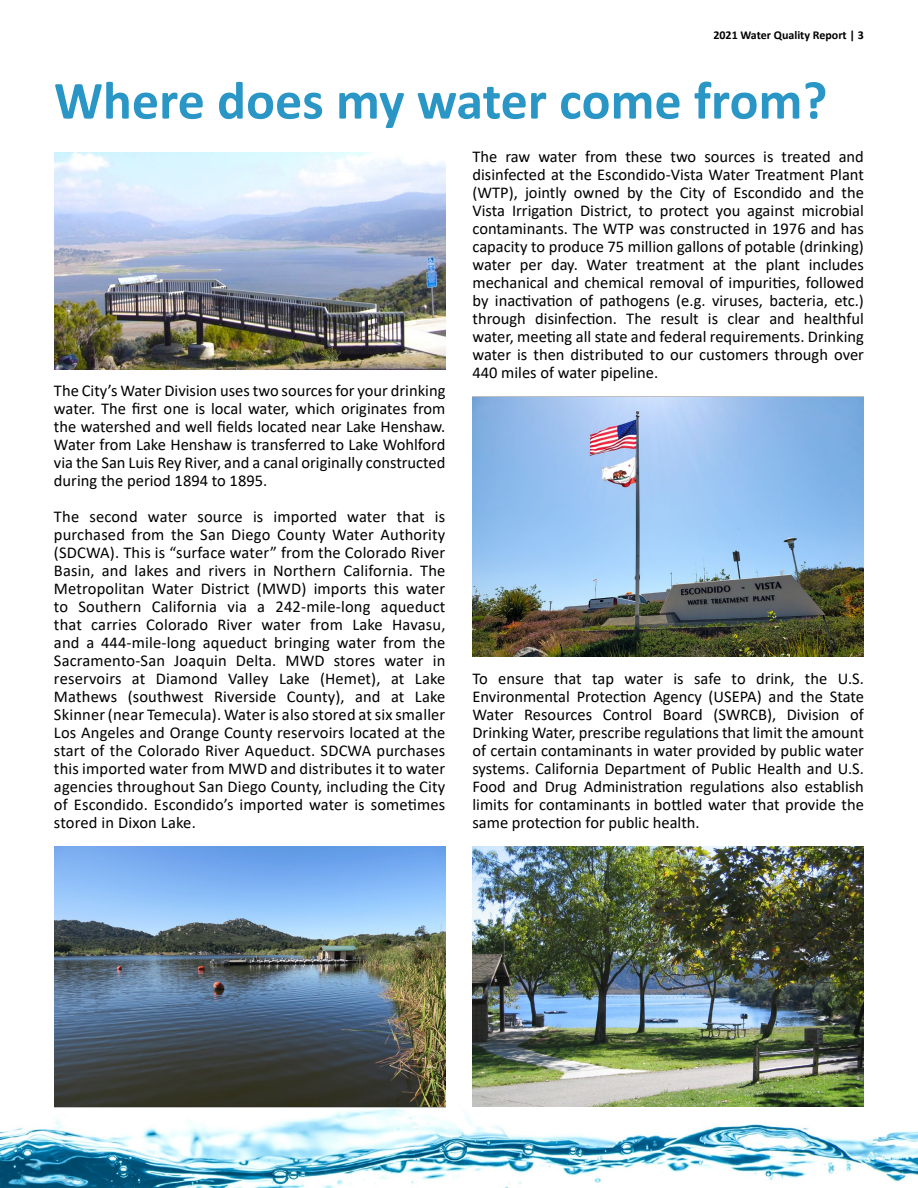
<style>
.page{position:relative;width:918px;height:1188px;background:#fff}
.page>*{position:absolute;margin:0;border:0;box-sizing:border-box;transform-origin:0 0}
.t1{font:700 54px "Calibri";color:#2996c5}
.t2{font:16.5px/18px "Calibri";color:#000;text-align:justify}
.t3{font:700 12px "Calibri";color:#000}
</style>
<div class="page">
<img style="left:0;top:1107px;width:918px;height:81px">
<img style="left:54px;top:153px;width:392px;height:216px">
<img style="left:472px;top:397px;width:392px;height:260px">
<img style="left:472px;top:846px;width:392px;height:261px">
<img style="left:54px;top:846px;width:392px;height:261px">
<p class="t3" style="left:713px;top:27px;width:152px">2021 Water Quality Report | 3</p>
<h1 class="t1" style="left:54px;top:62px;width:775px">Where does my water come from?</h1>
<p class="t2" style="left:472px;top:147px;width:393px">The raw water from these two sources is treated and disinfected at the Escondido-Vista Water Treatment Plant (WTP), jointly owned by the City of Escondido and the Vista Irrigation District, to protect you against microbial contaminants. The WTP was constructed in 1976 and has capacity to produce 75 million gallons of potable (drinking) water per day. Water treatment at the plant includes mechanical and chemical removal of impurities, followed by inactivation of pathogens (e.g. viruses, bacteria, etc.) through disinfection. The result is clear and healthful water, meeting all state and federal requirements. Drinking water is then distributed to our customers through over 440 miles of water pipeline.</p>
<p class="t2" style="left:54px;top:381px;width:393px">The City’s Water Division uses two sources for your drinking water. The first one is local water, which originates from the watershed and well fields located near Lake Henshaw.<br>Water from Lake Henshaw is transferred to Lake Wohlford via the San Luis Rey River, and a canal originally constructed during the period 1894 to 1895.</p>
<p class="t2" style="left:54px;top:507px;width:393px">The second water source is imported water that is purchased from the San Diego County Water Authority (SDCWA). This is “surface water” from the Colorado River Basin, and lakes and rivers in Northern California. The Metropolitan Water District (MWD) imports this water to Southern California via a 242-mile-long aqueduct that carries Colorado River water from Lake Havasu, and a 444-mile-long aqueduct bringing water from the Sacramento-San Joaquin Delta. MWD stores water in reservoirs at Diamond Valley Lake (Hemet), at Lake Mathews (southwest Riverside County), and at Lake Skinner (near Temecula). Water is also stored at six smaller Los Angeles and Orange County reservoirs located at the start of the Colorado River Aqueduct. SDCWA purchases this imported water from MWD and distributes it to water agencies throughout San Diego County, including the City of Escondido. Escondido’s imported water is sometimes stored in Dixon Lake.</p>
<p class="t2" style="left:472px;top:669px;width:393px">To ensure that tap water is safe to drink, the U.S.<br>Environmental Protection Agency (USEPA) and the State Water Resources Control Board (SWRCB), Division of Drinking Water, prescribe regulations that limit the amount of certain contaminants in water provided by public water systems. California Department of Public Health and U.S.<br>Food and Drug Administration regulations also establish limits for contaminants in bottled water that provide the same protection for public health.</p>
</div>
